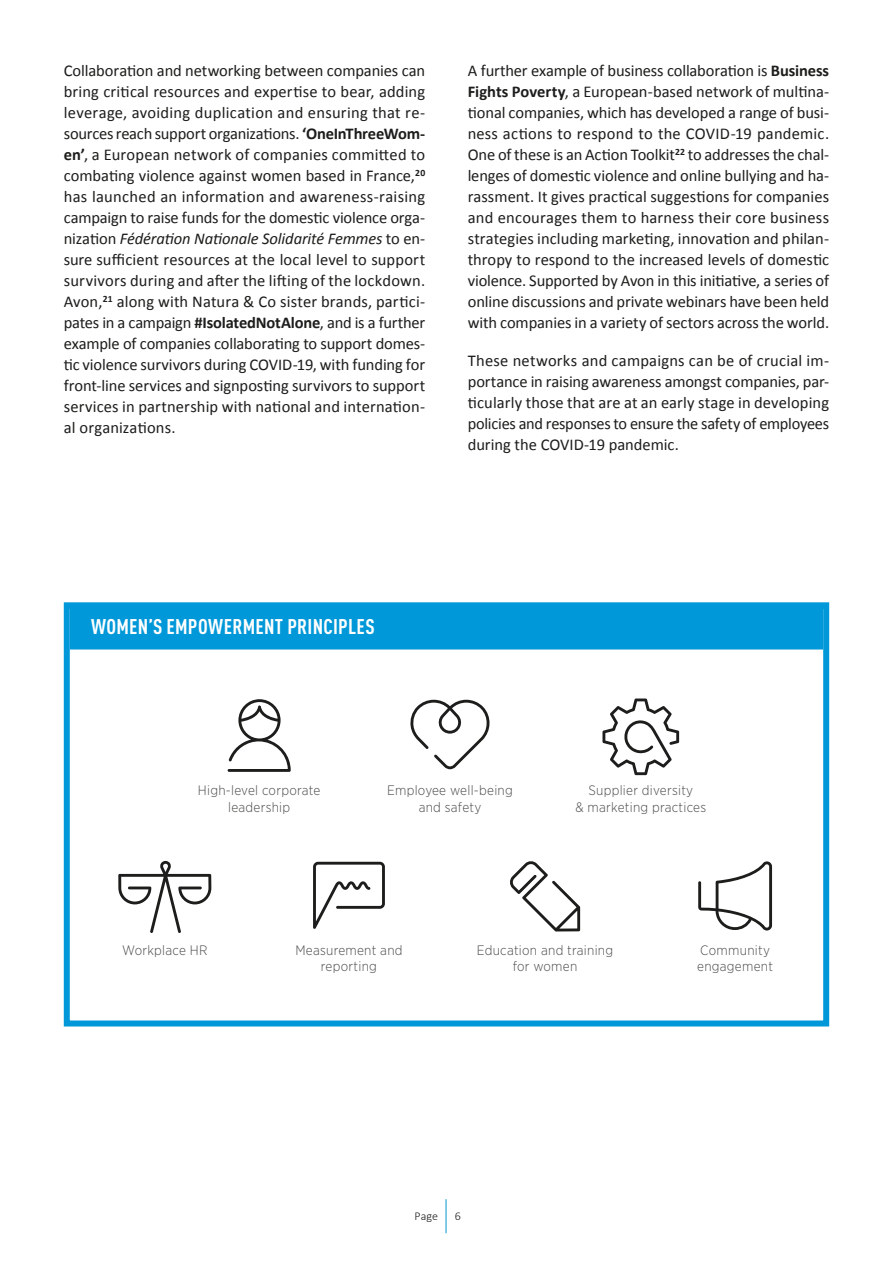
<style>
.page{position:relative;width:893px;height:1263px;background:#fff}
.page>*{position:absolute;margin:0;border:0;box-sizing:border-box;transform-origin:0 0}
.t1{font:700 condensed 21px "DIN Pro";letter-spacing:.015em;color:#fff}
.t2{font:16.5px/21px "Calibri";letter-spacing:-.005em;color:#1d1d1b;text-align:justify}
.t3{font:300 13.65px/16.4px "Gotham Narrow";letter-spacing:.02em;color:#4b4b4a;text-align:center}
.t4{font:300 12px "Calibri";color:#1d1d1b}
.s1{font-weight:700}
.s2{font-style:italic}
</style>
<div class="page">
<div style="left:70px;top:603px;width:753px;height:46px;background:#0098d9"></div>
<div style="left:64px;top:602px;width:765px;height:424px;border:6px solid #0098d9"></div>
<svg style="left:510px;top:861px;width:70px;height:70px"></svg>
<svg style="left:698px;top:861px;width:74px;height:69px"></svg>
<svg style="left:313px;top:862px;width:72px;height:67px"></svg>
<svg style="left:118px;top:861px;width:93px;height:72px"></svg>
<svg style="left:410px;top:700px;width:80px;height:69px"></svg>
<svg style="left:228px;top:699px;width:63px;height:73px"></svg>
<svg style="left:602px;top:698px;width:77px;height:77px"></svg>
<hr style="left:892px;top:0;width:1px;height:1263px;background:#0098d9">
<hr style="left:446px;top:1199px;width:1px;height:34px;background:#0098d9">
<p class="t2" style="left:64px;top:60px;width:363px">Collaboration and networking between companies can bring critical resources and expertise to bear, adding leverage, avoiding duplication and ensuring that re&shy;sources reach support organizations. <span class="s1">‘OneInThreeWom&shy;en’</span>, a European network of companies committed to combating violence against women based in France,<sup>20 </sup>has launched an information and awareness-raising campaign to raise funds for the domestic violence orga&shy;nization <span class="s2">Fédération Nationale Solidarité Femmes</span> to en&shy;sure sufficient resources at the local level to support survivors during and after the lifting of the lockdown.<br>Avon,<sup>21</sup> along with Natura &amp; Co sister brands, partici&shy;pates in a campaign <span class="s1">#IsolatedNotAlone</span>, and is a further example of companies collaborating to support domes&shy;tic violence survivors during COVID-19, with funding for front-line services and signposting survivors to support services in partnership with national and internation&shy;al organizations.</p>
<p class="t2" style="left:468px;top:60px;width:363px">A further example of business collaboration is <span class="s1">Business Fights Poverty</span>, a European-based network of multina&shy;tional companies, which has developed a range of busi&shy;ness actions to respond to the COVID-19 pandemic.<br>One of these is an Action Toolkit<sup>22</sup> to addresses the chal&shy;lenges of domestic violence and online bullying and ha&shy;rassment. It gives practical suggestions for companies and encourages them to harness their core business strategies including marketing, innovation and philan&shy;thropy to respond to the increased levels of domestic violence. Supported by Avon in this initiative, a series of online discussions and private webinars have been held with companies in a variety of sectors across the world.</p>
<p class="t2" style="left:468px;top:350px;width:363px">These networks and campaigns can be of crucial im&shy;portance in raising awareness amongst companies, par&shy;ticularly those that are at an early stage in developing policies and responses to ensure the safety of employees during the COVID-19 pandemic.</p>
<p class="t1" style="left:91px;top:610px;width:285px">WOMEN’S EMPOWERMENT PRINCIPLES</p>
<p class="t3" style="left:387px;top:782px;width:127px">Employee well-being and safety</p>
<p class="t3" style="left:198px;top:782px;width:124px">High-level corporate leadership</p>
<p class="t3" style="left:575px;top:782px;width:132px">Supplier diversity<br>&amp; marketing practices</p>
<p class="t3" style="left:122px;top:941px;width:87px">Workplace HR</p>
<p class="t3" style="left:295px;top:941px;width:109px">Measurement and reporting</p>
<p class="t3" style="left:477px;top:941px;width:138px">Education and training for women</p>
<p class="t3" style="left:697px;top:941px;width:77px;text-align:left">Community engagement</p>
<p class="t4" style="left:415px;top:1208px;width:25px">Page</p>
<p class="t4" style="left:455px;top:1208px;width:8px">6</p>
</div>
